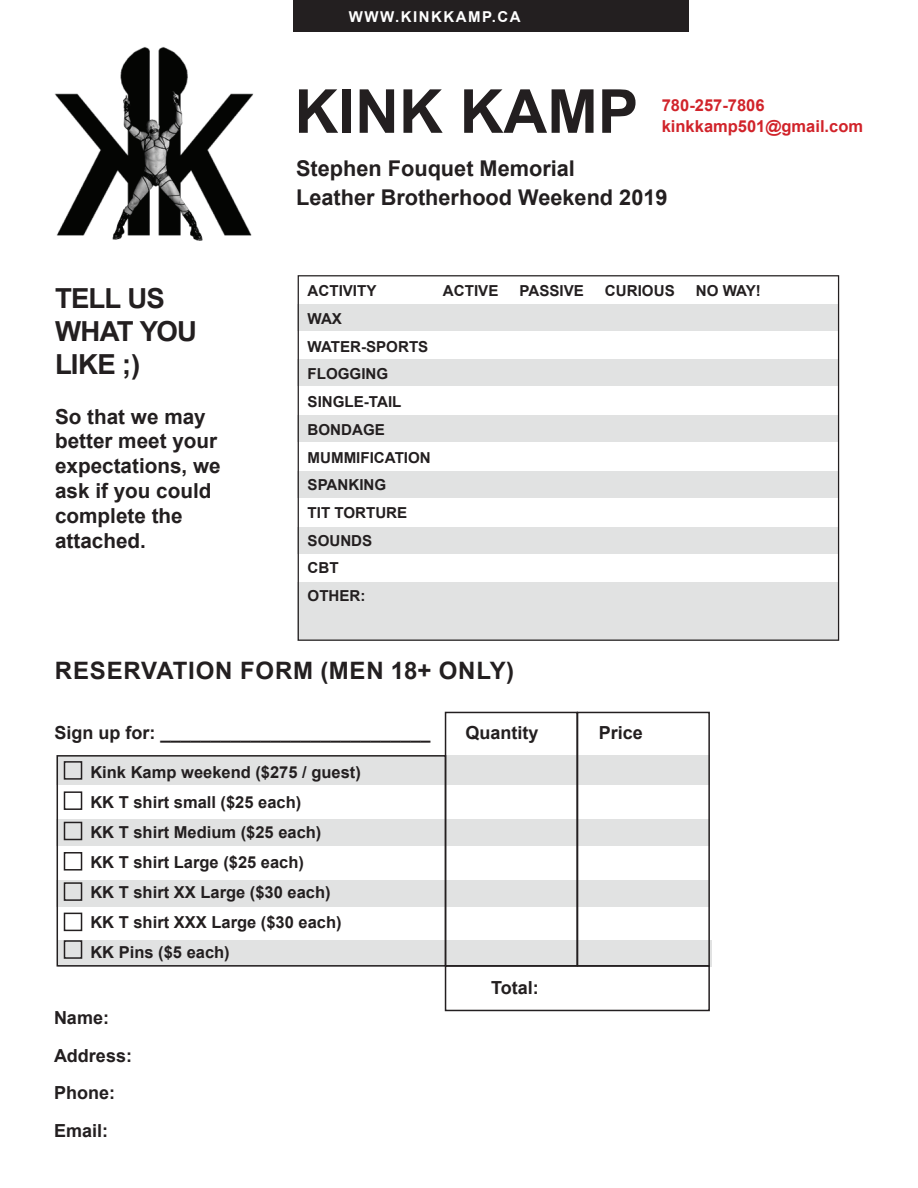
<style>
.page{position:relative;width:918px;height:1188px;background:#fff}
.page>*{position:absolute;margin:0;border:0;box-sizing:border-box;transform-origin:0 0}
.t1{font:700 60.75px "Arial";color:#231f20}
.t2{font:700 27.6px/33.2px "Arial";letter-spacing:-.03em;color:#231f20}
.t3{font:700 24px "Arial";letter-spacing:.035em;color:#231f20}
.t4{font:700 21.75px/29px "Arial";color:#231f20}
.t5{font:700 20.7px/24.9px "Arial";color:#231f20}
.t6{font:700 18px/37.5px "Arial";color:#231f20}
.t7{font:700 16.5px/30px "Arial";color:#231f20}
.t8{font:700 16.5px/21px "Arial";color:#d1232a}
.t9{font:700 15.15px/27.8px "Arial";color:#231f20}
.t10{font:700 15px "Arial";letter-spacing:.1em;color:#fff}
</style>
<div class="page">
<div style="left:57px;top:755px;width:653px;height:30px;background:#e1e2e2"></div>
<div style="left:57px;top:819px;width:653px;height:27px;background:#e1e2e2"></div>
<div style="left:57px;top:880px;width:653px;height:27px;background:#e1e2e2"></div>
<div style="left:58px;top:940px;width:653px;height:27px;background:#e1e2e2"></div>
<div style="left:298px;top:304px;width:541px;height:27px;background:#e1e2e2"></div>
<div style="left:298px;top:360px;width:541px;height:26px;background:#e1e2e2"></div>
<div style="left:298px;top:415px;width:541px;height:27px;background:#e1e2e2"></div>
<div style="left:298px;top:471px;width:541px;height:27px;background:#e1e2e2"></div>
<div style="left:298px;top:527px;width:541px;height:26px;background:#e1e2e2"></div>
<div style="left:298px;top:583px;width:541px;height:58px;background:#e1e2e2"></div>
<img style="left:54px;top:47px;width:200px;height:194px">
<div style="left:64px;top:761px;width:18px;height:19px;border:2px solid #231f20"></div>
<div style="left:64px;top:791px;width:18px;height:19px;border:2px solid #231f20"></div>
<div style="left:64px;top:822px;width:18px;height:18px;border:2px solid #231f20"></div>
<div style="left:64px;top:852px;width:18px;height:19px;border:2px solid #231f20"></div>
<div style="left:64px;top:882px;width:18px;height:19px;border:2px solid #231f20"></div>
<div style="left:64px;top:913px;width:18px;height:18px;border:2px solid #231f20"></div>
<div style="left:64px;top:940px;width:18px;height:19px;border:2px solid #231f20"></div>
<div style="left:577px;top:712px;width:133px;height:255px;border:2px solid #231f20"></div>
<div style="left:445px;top:965px;width:265px;height:46px;border:2px solid #231f20"></div>
<div style="left:445px;top:712px;width:133px;height:255px;border:2px solid #231f20"></div>
<div style="left:57px;top:755px;width:389px;height:212px;border:2px solid #231f20"></div>
<div style="left:293px;top:0;width:396px;height:32px;background:#231f20"></div>
<p class="t10" style="left:349px;top:6px;width:173px">WWW.KINKKAMP.CA</p>
<h2 class="t2" style="left:55px;top:282px;width:143px">TELL US<br>WHAT YOU<br>LIKE ;)</h2>
<p class="t5" style="left:55px;top:404px;width:167px">So that we may better meet your expectations, we ask if you could complete the attached.</p>
<h1 class="t1" style="left:294px;top:69px;width:345px">KINK KAMP</h1>
<h3 class="t4" style="left:296px;top:154px;width:373px">Stephen Fouquet Memorial<br>Leather Brotherhood Weekend 2019</h3>
<p class="t8" style="left:662px;top:95px;width:203px">780-257-7806 kinkkamp501@gmail.com</p>
<p class="t9" style="left:308px;top:277px;width:70px">ACTIVITY</p>
<p class="t9" style="left:443px;top:277px;width:57px">ACTIVE</p>
<p class="t9" style="left:519px;top:277px;width:66px">PASSIVE</p>
<p class="t9" style="left:605px;top:277px;width:71px">CURIOUS</p>
<p class="t9" style="left:696px;top:277px;width:67px">NO WAY!</p>
<p class="t9" style="left:308px;top:305px;width:125px">WAX<br>WATER-SPORTS<br>FLOGGING<br>SINGLE-TAIL<br>BONDAGE<br>MUMMIFICATION<br>SPANKING<br>TIT TORTURE<br>SOUNDS<br>CBT<br>OTHER:</p>
<h3 class="t3" style="left:55px;top:654px;width:461px">RESERVATION FORM (MEN 18+ ONLY)</h3>
<p class="t6" style="left:54px;top:714px;width:378px">Sign up for: ___________________________</p>
<p class="t6" style="left:466px;top:714px;width:75px">Quantity</p>
<p class="t6" style="left:599px;top:714px;width:46px">Price</p>
<p class="t7" style="left:90px;top:757px;width:272px">Kink Kamp weekend ($275 / guest)<br>KK T shirt small ($25 each)<br>KK T shirt Medium ($25 each)<br>KK T shirt Large ($25 each)<br>KK T shirt XX Large ($30 each)<br>KK T shirt XXX Large ($30 each)<br>KK Pins ($5 each)</p>
<p class="t6" style="left:54px;top:999px;width:80px">Name:<br>Address:<br>Phone:<br>Email:</p>
<p class="t6" style="left:491px;top:969px;width:49px">Total:</p>
</div>
